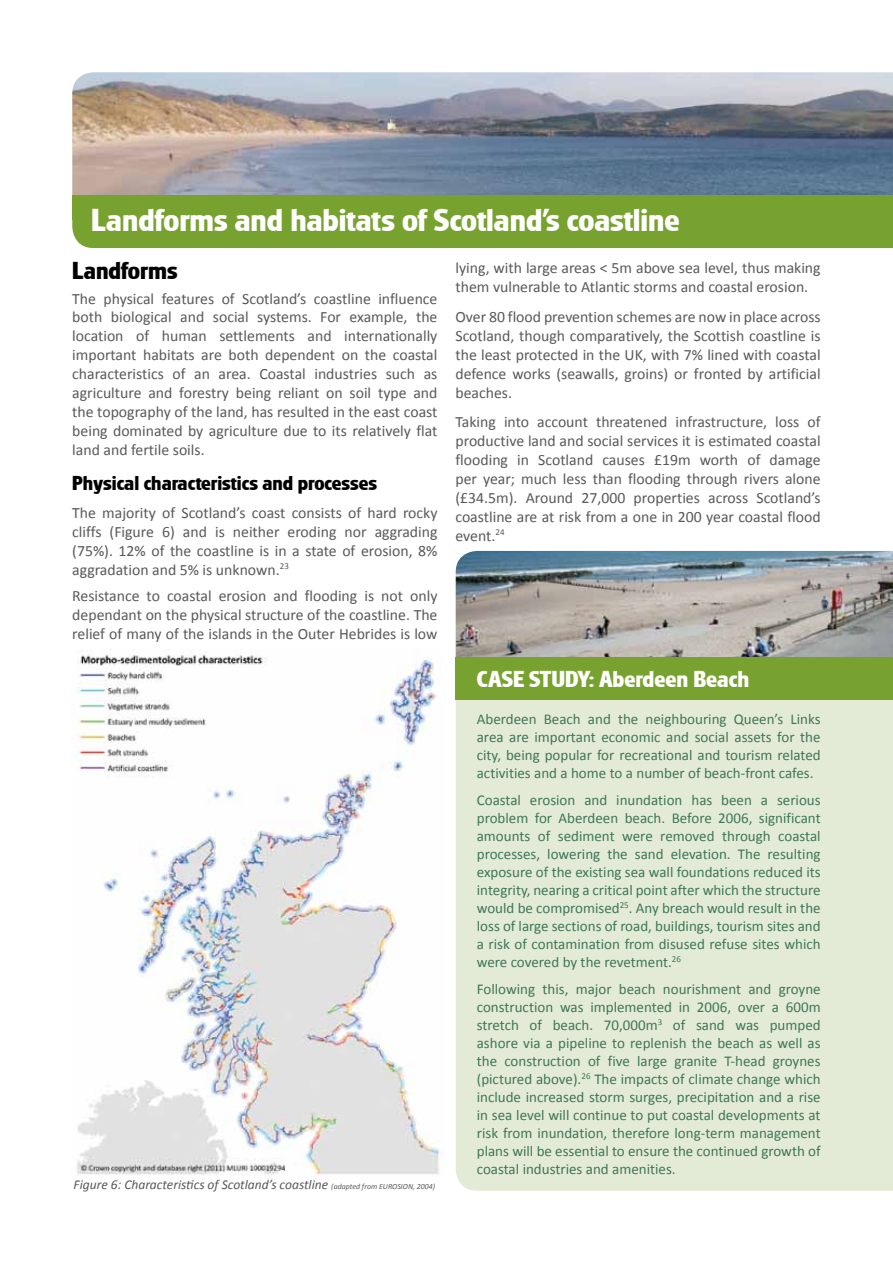
<style>
.page{position:relative;width:893px;height:1263px;background:#fff}
.page>*{position:absolute;margin:0;border:0;box-sizing:border-box;transform-origin:0 0}
.t1{font:700 33px "Glasgow RR";color:#fff}
.t2{font:700 25.5px "Glasgow RR";color:#000}
.t3{font:700 24px "Glasgow RR";color:#fff}
.t4{font:700 21px "Glasgow RR";color:#000}
.t5{font:15.75px/18.9px "Calibri";color:#58595b;text-align:justify}
.t6{font:15px/18px "Calibri";color:#3f7658;text-align:justify}
.t7{font:italic 13.5px "Calibri";color:#58595b}
.s1{font-size:7.8px}
</style>
<div class="page">
<img style="left:72px;top:72px;width:821px;height:124px">
<div style="left:72px;top:196px;width:821px;height:52px;background:#78a22f"></div>
<img style="left:71px;top:650px;width:369px;height:526px">
<div style="left:456px;top:700px;width:437px;height:491px;background:#e3ebd6"></div>
<img style="left:456px;top:551px;width:437px;height:106px">
<div style="left:456px;top:657px;width:437px;height:43px;background:#78a22f"></div>
<h1 class="t1" style="left:91px;top:201px;width:590px">Landforms and habitats of Scotland’s coastline</h1>
<h2 class="t2" style="left:72px;top:256px;width:107px">Landforms</h2>
<p class="t5" style="left:72px;top:288px;width:367px">The physical features of Scotland’s coastline influence both biological and social systems. For example, the location of human settlements and internationally important habitats are both dependent on the coastal characteristics of an area. Coastal industries such as agriculture and forestry being reliant on soil type and the topography of the land, has resulted in the east coast being dominated by agriculture due to its relatively flat land and fertile soils.</p>
<h3 class="t4" style="left:72px;top:471px;width:306px">Physical characteristics and processes</h3>
<p class="t5" style="left:72px;top:503px;width:367px">The majority of Scotland’s coast consists of hard rocky cliffs (Figure 6) and is neither eroding nor aggrading (75%). 12% of the coastline is in a state of erosion, 8% aggradation and 5% is unknown.<sup>23</sup></p>
<p class="t5" style="left:72px;top:586px;width:367px">Resistance to coastal erosion and flooding is not only dependant on the physical structure of the coastline. The relief of many of the islands in the Outer Hebrides is low</p>
<p class="t7" style="left:74px;top:1176px;width:363px">Figure 6: Characteristics of Scotland’s coastline <span class="s1">(adapted from EUROSION, 2004)</span></p>
<p class="t5" style="left:455px;top:258px;width:367px">lying, with large areas &lt; 5m above sea level, thus making them vulnerable to Atlantic storms and coastal erosion.</p>
<p class="t5" style="left:455px;top:307px;width:367px">Over 80 flood prevention schemes are now in place across Scotland, though comparatively, the Scottish coastline is the least protected in the UK, with 7% lined with coastal defence works (seawalls, groins) or fronted by artificial beaches.</p>
<p class="t5" style="left:455px;top:412px;width:367px">Taking into account threatened infrastructure, loss of productive land and social services it is estimated coastal flooding in Scotland causes £19m worth of damage per year; much less than flooding through rivers alone (£34.5m). Around 27,000 properties across Scotland’s coastline are at risk from a one in 200 year coastal flood event.<sup>24</sup></p>
<h3 class="t3" style="left:477px;top:666px;width:274px">CASE STUDY: Aberdeen Beach</h3>
<p class="t6" style="left:477px;top:709px;width:345px">Aberdeen Beach and the neighbouring Queen’s Links area are important economic and social assets for the city, being popular for recreational and tourism related activities and a home to a number of beach-front cafes.</p>
<p class="t6" style="left:477px;top:790px;width:345px">Coastal erosion and inundation has been a serious problem for Aberdeen beach. Before 2006, significant amounts of sediment were removed through coastal processes, lowering the sand elevation. The resulting exposure of the existing sea wall foundations reduced its integrity, nearing a critical point after which the structure would be compromised<sup>25</sup>. Any breach would result in the loss of large sections of road, buildings, tourism sites and a risk of contamination from disused refuse sites which were covered by the revetment.<sup>26</sup></p>
<p class="t6" style="left:477px;top:979px;width:345px">Following this, major beach nourishment and groyne construction was implemented in 2006, over a 600m stretch of beach. 70,000m<sup>3</sup> of sand was pumped ashore via a pipeline to replenish the beach as well as the construction of five large granite T-head groynes (pictured above).<sup>26</sup> The impacts of climate change which include increased storm surges, precipitation and a rise in sea level will continue to put coastal developments at risk from inundation, therefore long-term management plans will be essential to ensure the continued growth of coastal industries and amenities.</p>
</div>
